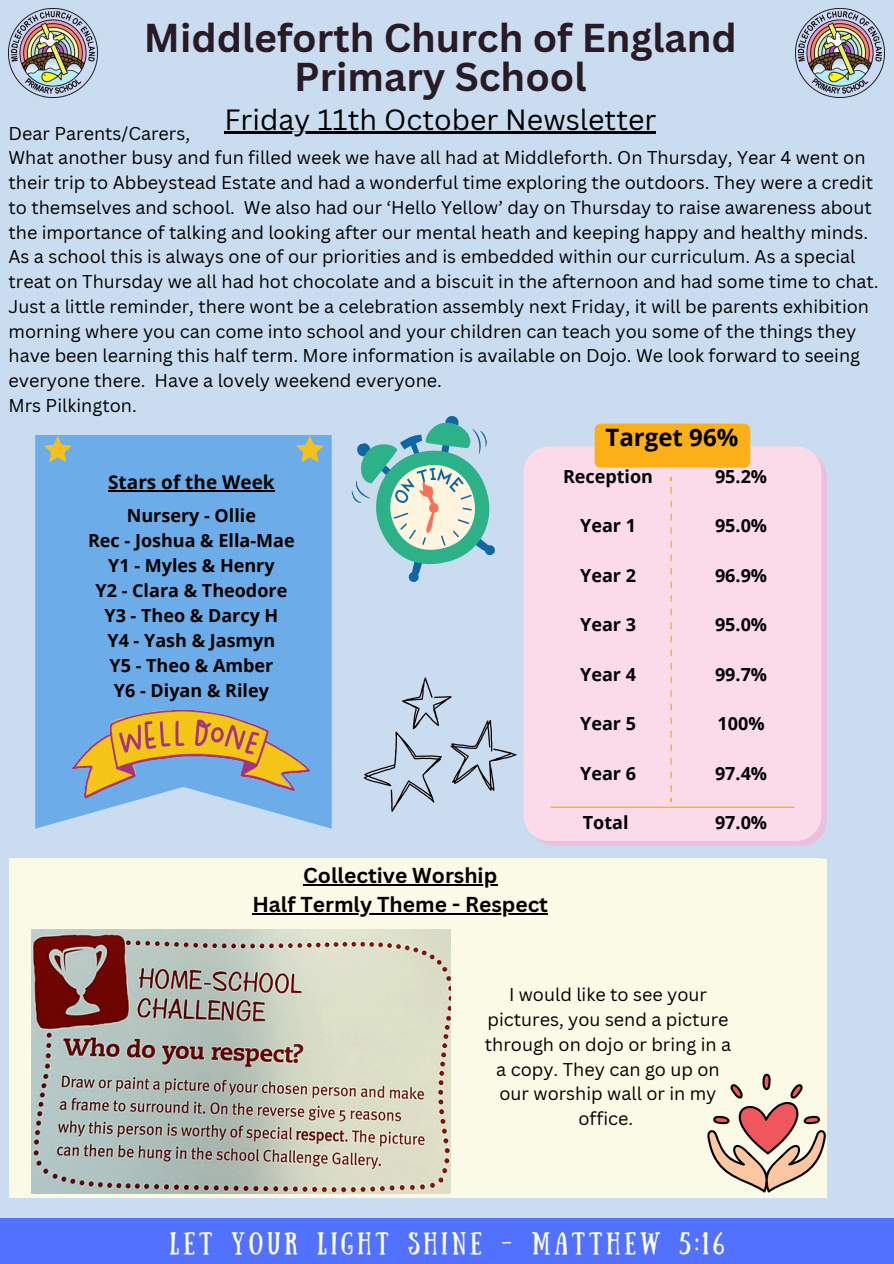
<style>
.page{position:relative;width:894px;height:1264px;background:#fff}
.page>*{position:absolute;margin:0;border:0;box-sizing:border-box;transform-origin:0 0}
.t1{font:700 39.15px/38.2px "Canva Sans";color:#291b25;text-align:center}
.t2{font:28.5px "Canva Sans";color:#000}
.t3{font:700 24px "Open Sans";color:#000}
.t4{font:22.35px "Sunday";letter-spacing:.18em;color:#fff}
.t5{font:700 21px "Canva Sans";color:#000}
.t6{font:700 18.9px "Open Sans";color:#000}
.t7{font:18px/24.8px "Canva Sans";color:#000}
.t8{font:700 18px/25px "Open Sans";color:#000;text-align:center}
</style>
<div class="page">
<div style="left:0;top:0;width:893px;height:1263px;background:#cadcf0"></div>
<div style="left:0;top:1217px;width:893px;height:46px;background:#5271ff"></div>
<img style="left:795px;top:9px;width:89px;height:88px">
<img style="left:9px;top:9px;width:88px;height:88px">
<div style="left:35px;top:435px;width:296px;height:393px;background:#6bace9"></div>
<svg style="left:296px;top:435px;width:28px;height:27px"></svg>
<svg style="left:44px;top:435px;width:28px;height:27px"></svg>
<img style="left:72px;top:710px;width:237px;height:90px">
<div style="left:9px;top:859px;width:817px;height:338px;background:#fafae6"></div>
<svg style="left:351px;top:416px;width:144px;height:166px"></svg>
<svg style="left:540px;top:461px;width:286px;height:384px;background:#ebc1db"></svg>
<div style="left:523px;top:446px;width:298px;height:395px;background:#fbdbe9"></div>
<div style="left:594px;top:423px;width:156px;height:44px;background:#fcb017"></div>
<svg style="left:550px;top:798px;width:244px;height:10px;background:#fbd4cc"></svg>
<svg style="left:363px;top:677px;width:153px;height:135px"></svg>
<img style="left:32px;top:929px;width:418px;height:263px">
<svg style="left:706px;top:1072px;width:120px;height:120px;background:#dcc1b0"></svg>
<hr style="left:224px;top:132px;width:432px;height:2px;background:#000">
<hr style="left:108px;top:490px;width:166px;height:2px;background:#000">
<hr style="left:303px;top:884px;width:194px;height:1px;background:#000">
<hr style="left:252px;top:913px;width:296px;height:1px;background:#000">
<p class="t1" style="left:144px;top:18px;width:594px">Middleforth Church of England<br>Primary School</p>
<p class="t2" style="left:224px;top:99px;width:433px">Friday 11th October Newsletter</p>
<p class="t7" style="left:9px;top:120px;width:183px">Dear Parents/Carers,</p>
<p class="t7" style="left:9px;top:145px;width:871px">What another busy and fun filled week we have all had at Middleforth. On Thursday, Year 4 went on their trip to Abbeystead Estate and had a wonderful time exploring the outdoors. They were a credit to themselves and school. We also had our ‘Hello Yellow’ day on Thursday to raise awareness about the importance of talking and looking after our mental heath and keeping happy and healthy minds.<br>As a school this is always one of our priorities and is embedded within our curriculum. As a special treat on Thursday we all had hot chocolate and a biscuit in the afternoon and had some time to chat.<br>Just a little reminder, there wont be a celebration assembly next Friday, it will be parents exhibition morning where you can come into school and your children can teach you some of the things they have been learning this half term. More information is available on Dojo. We look forward to seeing everyone there. Have a lovely weekend everyone.</p>
<h4 class="t7" style="left:9px;top:392px;width:130px">Mrs Pilkington.</h4>
<h6 class="t6" style="left:108px;top:469px;width:168px">Stars of the Week</h6>
<h6 class="t8" style="left:88px;top:502px;width:208px">Nursery - Ollie<br>Rec - Joshua &amp; Ella-Mae<br>Y1 - Myles &amp; Henry<br>Y2 - Clara &amp; Theodore<br>Y3 - Theo &amp; Darcy H<br>Y4 - Yash &amp; Jasmyn<br>Y5 - Theo &amp; Amber<br>Y6 - Diyan &amp; Riley</h6>
<h6 class="t5" style="left:303px;top:860px;width:195px">Collective Worship</h6>
<h6 class="t5" style="left:252px;top:890px;width:297px">Half Termly Theme - Respect</h6>
<h6 class="t3" style="left:605px;top:420px;width:134px">Target 96%</h6>
<h6 class="t8" style="left:563px;top:463px;width:92px">Reception</h6>
<h6 class="t8" style="left:580px;top:512px;width:57px">Year 1</h6>
<h6 class="t8" style="left:580px;top:562px;width:57px">Year 2</h6>
<h6 class="t8" style="left:580px;top:611px;width:57px">Year 3</h6>
<h6 class="t8" style="left:580px;top:661px;width:57px">Year 4</h6>
<h6 class="t8" style="left:580px;top:710px;width:57px">Year 5</h6>
<h6 class="t8" style="left:580px;top:760px;width:57px">Year 6</h6>
<h6 class="t8" style="left:582px;top:809px;width:47px">Total</h6>
<h6 class="t8" style="left:714px;top:463px;width:54px">95.2%</h6>
<h6 class="t8" style="left:714px;top:512px;width:54px">95.0%</h6>
<h6 class="t8" style="left:714px;top:562px;width:54px">96.9%</h6>
<p class="t8" style="left:714px;top:611px;width:54px">95.0%</p>
<p class="t8" style="left:714px;top:661px;width:54px">99.7%</p>
<h5 class="t8" style="left:717px;top:710px;width:48px">100%</h5>
<h6 class="t8" style="left:714px;top:760px;width:54px">97.4%</h6>
<p class="t8" style="left:714px;top:809px;width:54px">97.0%</p>
<p class="t7" style="left:484px;top:981px;width:248px;text-align:center">I would like to see your pictures, you send a picture through on dojo or bring in a a copy. They can go up on our worship wall or in my office.</p>
<p class="t4" style="left:169px;top:1227px;width:556px">LET YOUR LIGHT SHINE - MATTHEW 5:16</p>
</div>
